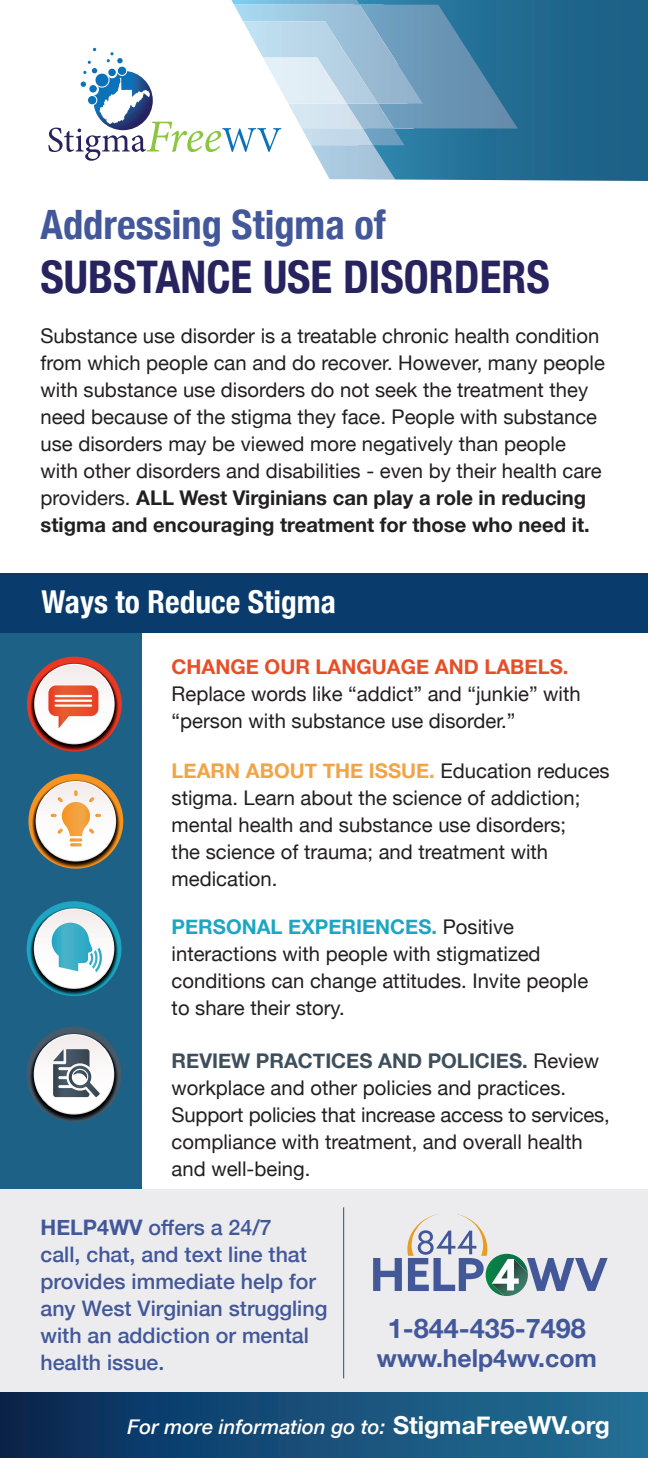
<style>
.page{position:relative;width:648px;height:1458px;background:#fff}
.page>*{position:absolute;margin:0;border:0;box-sizing:border-box;transform-origin:0 0}
.t1{font:700 condensed 45px "Helvetica Neue";color:#27235f}
.t2{font:700 condensed 40.5px "Helvetica Neue";color:#42589a}
.t3{font:700 condensed 31.5px "Helvetica Neue";color:#fff}
.t4{font:700 27px "Helvetica Neue";color:#42589a}
.t5{font:700 24.75px "Helvetica Neue";color:#42589a}
.t6{font:500 21.38px/27px "Helvetica Neue";color:#42589a}
.t7{font:20.25px/27px "Helvetica Neue";color:#231f20}
.t8{font:italic 500 20.25px "Helvetica Neue";color:#fff}
.t9{font:700 20.25px "Helvetica Neue";color:#e64e28}
.s1{font-weight:700}
.s2{font-weight:700;color:#f1a446}
.s3{font-weight:700;color:#1da6c2}
.s4{font-weight:700;color:#3f4e5b}
.s5{font-weight:700;font-style:normal;font-size:24.75px}
</style>
<div class="page">
<div style="left:0;top:583px;width:142px;height:606px;background:#1e6187"></div>
<div style="left:397px;top:0;width:251px;height:181px;background:#1e648a"></div>
<div style="left:0;top:1189px;width:648px;height:269px;background:#ececee"></div>
<svg style="left:27px;top:1027px;width:94px;height:95px;background:#384854"></svg>
<svg style="left:33px;top:1035px;width:82px;height:82px"></svg>
<svg style="left:34px;top:1034px;width:80px;height:81px"></svg>
<div style="left:35px;top:1035px;width:78px;height:79px;background:linear-gradient(to right,#faf8f7,#faf8f7);border-radius:39px"></div>
<svg style="left:53px;top:1049px;width:47px;height:48px;background:#90979f"></svg>
<svg style="left:27px;top:901px;width:94px;height:95px;background:#16778c"></svg>
<svg style="left:34px;top:908px;width:80px;height:81px"></svg>
<div style="left:35px;top:909px;width:78px;height:79px;background:linear-gradient(to right,#faf8f8,#fbf8f8);border-radius:39px"></div>
<svg style="left:52px;top:923px;width:50px;height:49px;background:#82cad9"></svg>
<svg style="left:28px;top:774px;width:95px;height:95px;background:#b16c1b"></svg>
<svg style="left:36px;top:781px;width:80px;height:81px"></svg>
<div style="left:37px;top:782px;width:78px;height:79px;background:linear-gradient(to bottom,#f5efef,#fff);border-radius:39px"></div>
<svg style="left:51px;top:790px;width:50px;height:56px;background:#f8daba"></svg>
<svg style="left:27px;top:657px;width:95px;height:95px;background:#a62b1d"></svg>
<svg style="left:34px;top:664px;width:81px;height:80px"></svg>
<div style="left:35px;top:665px;width:79px;height:78px;background:linear-gradient(to right,#faf7f7,#faf7f7);border-radius:39px"></div>
<svg style="left:48px;top:685px;width:50px;height:44px;background:#f09681"></svg>
<svg style="left:48px;top:0;width:470px;height:179px"></svg>
<div style="left:95px;top:73px;width:14px;height:14px;background:#0b72ba;border-radius:50%"></div>
<div style="left:95px;top:73px;width:14px;height:14px;border:1px solid #fff;border-radius:50%"></div>
<div style="left:117px;top:66px;width:10px;height:9px;background:#0b72ba;border-radius:50%"></div>
<div style="left:117px;top:66px;width:10px;height:10px;border:1px solid #fff;border-radius:50%"></div>
<div style="left:0;top:1392px;width:648px;height:66px;background:linear-gradient(to right,#082955,#247299)"></div>
<div style="left:602px;top:1409px;width:46px;height:49px;background:#226d94"></div>
<div style="left:0;top:574px;width:648px;height:59px;background:#093c6c"></div>
<svg style="left:373px;top:1214px;width:235px;height:82px"></svg>
<hr style="left:343px;top:1207px;width:1px;height:171px;background:#42589a">
<h2 class="t2" style="left:40px;top:191px;width:347px">Addressing Stigma of</h2>
<h1 class="t1" style="left:40px;top:239px;width:511px">SUBSTANCE USE DISORDERS</h1>
<p class="t7" style="left:40px;top:324px;width:566px">Substance use disorder is a treatable chronic health condition from which people can and do recover. However, many people with substance use disorders do not seek the treatment they need because of the stigma they face. People with substance use disorders may be viewed more negatively than people with other disorders and disabilities - even by their health care providers. <span class="s1">ALL West Virginians can play a role in reducing stigma and encouraging treatment for those who need it.</span></p>
<h3 class="t3" style="left:42px;top:576px;width:296px">Ways to Reduce Stigma</h3>
<p class="t9" style="left:172px;top:651px;width:398px">CHANGE OUR LANGUAGE AND LABELS.</p>
<p class="t7" style="left:172px;top:682px;width:411px">Replace words like “addict” and “junkie” with “person with substance use disorder.”</p>
<p class="t7" style="left:172px;top:758px;width:440px"><span class="s2">LEARN ABOUT THE ISSUE.</span> Education reduces stigma. Learn about the science of addiction; mental health and substance use disorders;<br>the science of trauma; and treatment with medication.</p>
<p class="t7" style="left:172px;top:915px;width:418px"><span class="s3">PERSONAL EXPERIENCES.</span> Positive interactions with people with stigmatized conditions can change attitudes. Invite people to share their story.</p>
<p class="t7" style="left:172px;top:1049px;width:440px"><span class="s4">REVIEW PRACTICES AND POLICIES.</span> Review workplace and other policies and practices.<br>Support policies that increase access to services, compliance with treatment, and overall health and well-being.</p>
<p class="t6" style="left:40px;top:1212px;width:288px"><span class="s1">HELP4WV</span> offers a 24/7<br>call, chat, and text line that provides immediate help for any West Virginian struggling with an addiction or mental health issue.</p>
<h3 class="t4" style="left:388px;top:1307px;width:200px">1-844-435-7498</h3>
<p class="t5" style="left:377px;top:1339px;width:221px">www.help4wv.com</p>
<p class="t8" style="left:127px;top:1409px;width:484px">For more information go to: <span class="s5">StigmaFreeWV.org</span></p>
</div>
